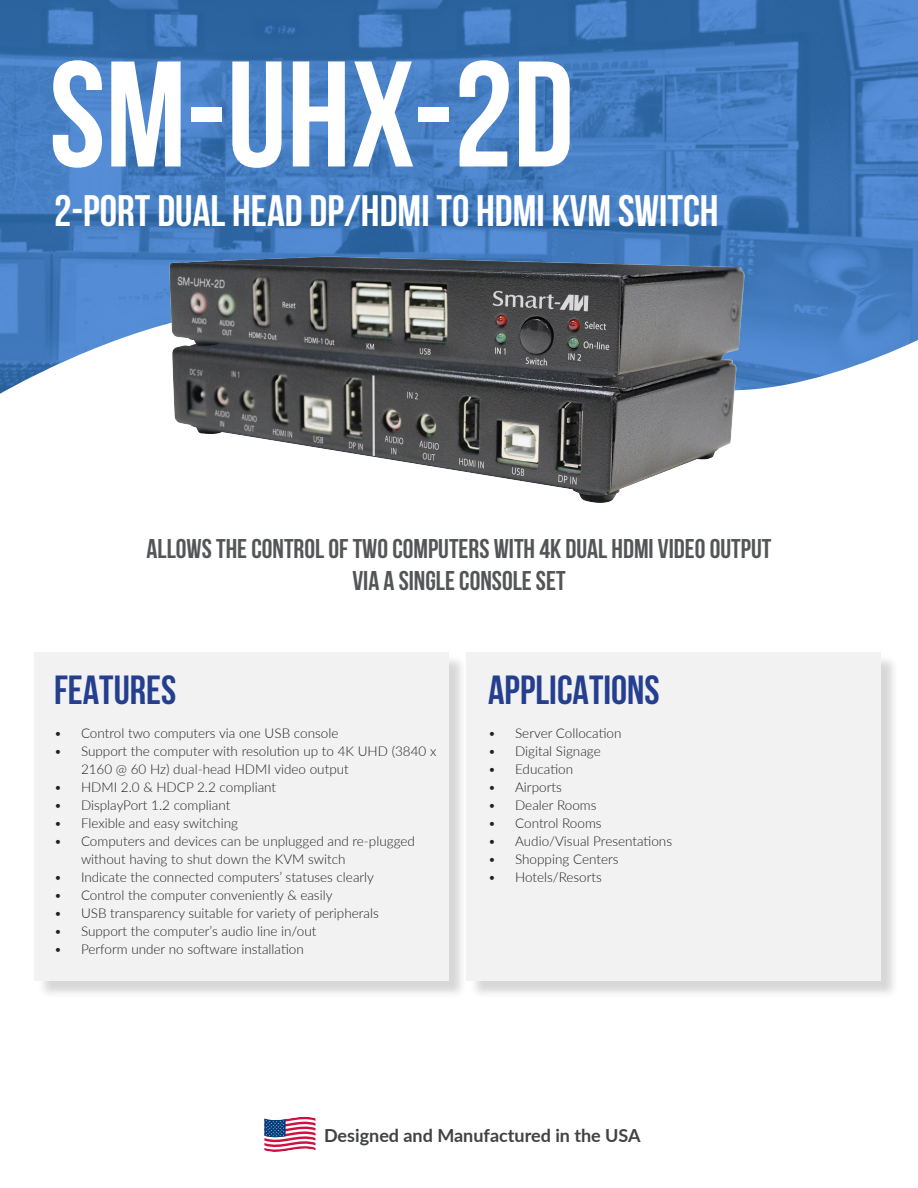
<style>
.page{position:relative;width:918px;height:1188px;background:#fff}
.page>*{position:absolute;margin:0;border:0;box-sizing:border-box;transform-origin:0 0}
.t1{font:700 150px "Bebas Neue";color:#fff}
.t2{font:700 43.8px "Bebas Neue";color:#fff}
.t3{font:700 40.5px "Bebas Neue";color:#253f8e}
.t4{font:700 27px/32.4px "Bebas Neue";color:#545557;text-align:center}
.t5{font:700 18px "Lato";color:#414243}
.t6{font:300 13.5px/18px "Lato";color:#231f20}
</style>
<div class="page">
<img style="left:0;top:0;width:918px;height:394px">
<svg style="left:264px;top:1117px;width:52px;height:35px"></svg>
<div style="left:37px;top:654px;width:431px;height:345px;background:#231f20;opacity:.75"></div>
<div style="left:35px;top:652px;width:414px;height:329px;background:#f2f2f3"></div>
<div style="left:469px;top:654px;width:431px;height:345px;background:#231f20;opacity:.75"></div>
<div style="left:466px;top:652px;width:415px;height:329px;background:#f2f2f3"></div>
<img style="left:157px;top:241px;width:604px;height:262px">
<p class="t1" style="left:49px;top:32px;width:526px">SM-UHX-2D</p>
<p class="t2" style="left:54px;top:187px;width:666px">2-PORT DUAL HEAD DP/HDMI TO HDMI KVM SWITCH</p>
<p class="t4" style="left:147px;top:532px;width:626px">ALLOWS THE CONTROL OF TWO COMPUTERS WITH 4K DUAL HDMI VIDEO OUTPUT<br>VIA A SINGLE CONSOLE SET</p>
<p class="t3" style="left:54px;top:668px;width:124px">FEATURES</p>
<p class="t6" style="left:54px;top:724px;width:286px">• Control two computers via one USB console</p>
<p class="t6" style="left:81px;top:742px;width:357px;text-indent:-27px">• Support the computer with resolution up to 4K UHD (3840 x<br>2160 @ 60 Hz) dual-head HDMI video output</p>
<p class="t6" style="left:54px;top:778px;width:224px">• HDMI 2.0 &amp; HDCP 2.2 compliant</p>
<p class="t6" style="left:54px;top:796px;width:178px">• DisplayPort 1.2 compliant</p>
<p class="t6" style="left:54px;top:814px;width:186px">• Flexible and easy switching</p>
<p class="t6" style="left:81px;top:832px;width:335px;text-indent:-27px">• Computers and devices can be unplugged and re-plugged without having to shut down the KVM switch</p>
<p class="t6" style="left:54px;top:868px;width:322px">• Indicate the connected computers’ statuses clearly</p>
<p class="t6" style="left:54px;top:886px;width:280px">• Control the computer conveniently &amp; easily</p>
<p class="t6" style="left:54px;top:904px;width:326px">• USB transparency suitable for variety of peripherals</p>
<p class="t6" style="left:54px;top:922px;width:264px">• Support the computer’s audio line in/out</p>
<p class="t6" style="left:54px;top:940px;width:251px">• Perform under no software installation</p>
<p class="t3" style="left:488px;top:668px;width:173px">APPLICATIONS</p>
<p class="t6" style="left:488px;top:724px;width:135px">• Server Collocation</p>
<p class="t6" style="left:488px;top:742px;width:114px">• Digital Signage</p>
<p class="t6" style="left:488px;top:760px;width:86px">• Education</p>
<p class="t6" style="left:488px;top:778px;width:75px">• Airports</p>
<p class="t6" style="left:488px;top:796px;width:110px">• Dealer Rooms</p>
<p class="t6" style="left:488px;top:814px;width:115px">• Control Rooms</p>
<p class="t6" style="left:488px;top:832px;width:185px">• Audio/Visual Presentations</p>
<p class="t6" style="left:488px;top:850px;width:132px">• Shopping Centers</p>
<p class="t6" style="left:488px;top:868px;width:115px">• Hotels/Resorts</p>
<p class="t5" style="left:324px;top:1122px;width:318px">Designed and Manufactured in the USA</p>
</div>
